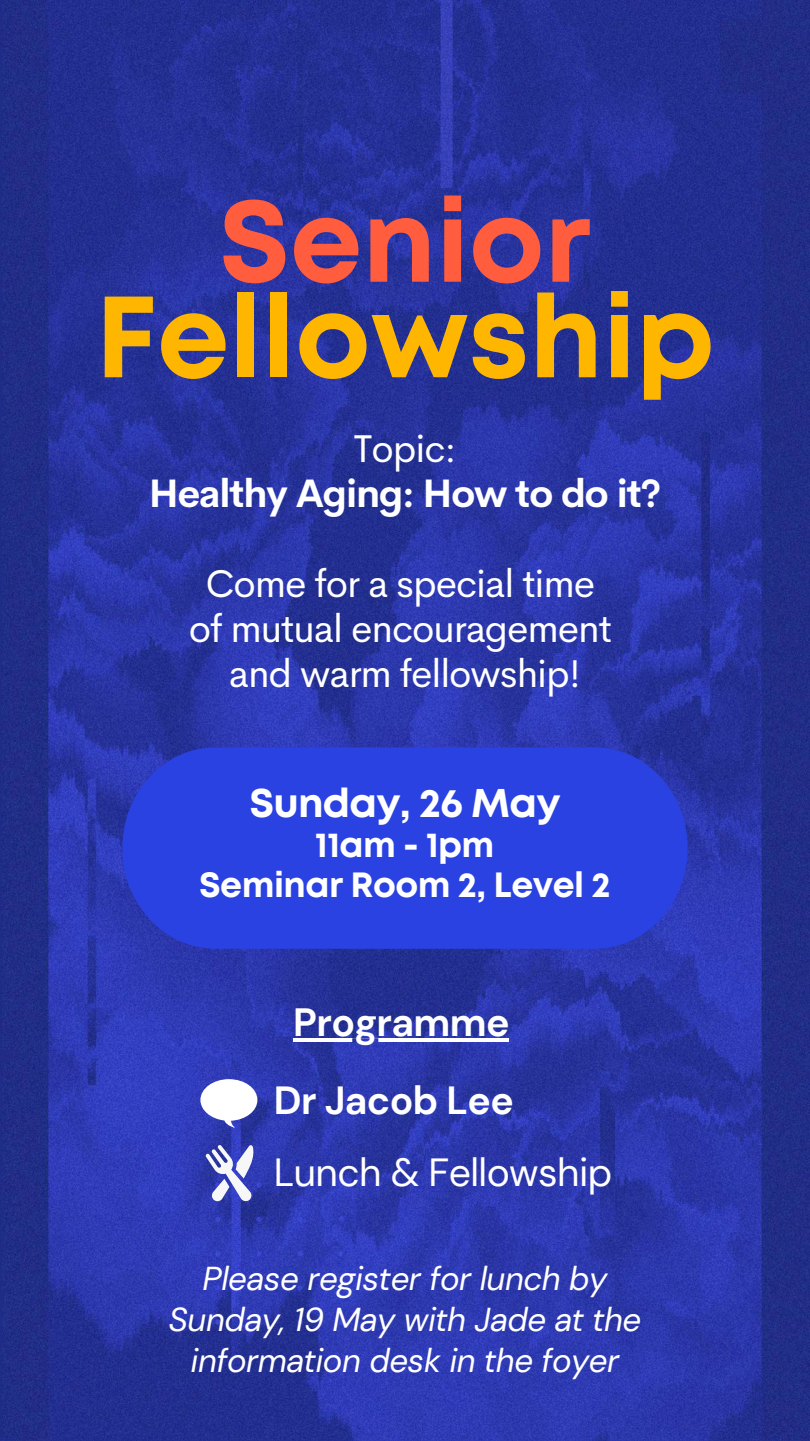
<style>
.page{position:relative;width:810px;height:1441px;background:#fff}
.page>*{position:absolute;margin:0;border:0;box-sizing:border-box;transform-origin:0 0}
.t1{font:700 115.2px "Mont";color:#ffb600}
.t2{font:700 115.2px "Mont";color:#ff5d3d}
.t3{font:700 40px "Mont";letter-spacing:-.02em;color:#fff}
.t4{font:700 39.3px "DM Sans";letter-spacing:-.015em;color:#fff}
.t5{font:39.1px "DM Sans";letter-spacing:-.015em;color:#fff}
.t6{font:700 39.1px "DM Sans";letter-spacing:-.015em;color:#fff}
.t7{font:38.9px/45px "Cerebri Sans";letter-spacing:-.03em;color:#fff;text-align:center}
.t8{font:700 38.9px "Cerebri Sans";letter-spacing:-.025em;color:#fff}
.t9{font:700 35px/39.8px "Mont";letter-spacing:-.015em;color:#fff;text-align:center}
.t10{font:italic 33px/41.2px "DM Sans";letter-spacing:-.015em;color:#fff;text-align:center}
</style>
<div class="page">
<img style="left:0;top:0;width:810px;height:1440px">
<div style="left:122px;top:747px;width:566px;height:201px;background:#2942e1;border-radius:97px"></div>
<svg style="left:205px;top:1144px;width:48px;height:57px"></svg>
<hr style="left:293px;top:1038px;width:216px;height:3px;background:#fff">
<svg style="left:200px;top:1078px;width:57px;height:49px"></svg>
<h1 class="t2" style="left:219px;top:198px;width:374px">Senior</h1>
<h1 class="t1" style="left:95px;top:293px;width:621px">Fellowship</h1>
<p class="t7" style="left:353px;top:425px;width:105px">Topic:</p>
<p class="t8" style="left:149px;top:467px;width:514px">Healthy Aging: How to do it?</p>
<p class="t7" style="left:189px;top:560px;width:425px">Come for a special time of mutual encouragement and warm fellowship!</p>
<p class="t3" style="left:249px;top:787px;width:313px">Sunday, 26 May</p>
<p class="t9" style="left:199px;top:827px;width:413px">11am - 1pm<br>Seminar Room 2, Level 2</p>
<p class="t4" style="left:293px;top:997px;width:218px">Programme</p>
<p class="t6" style="left:274px;top:1074px;width:242px">Dr Jacob Lee</p>
<p class="t5" style="left:274px;top:1146px;width:340px">Lunch &amp; Fellowship</p>
<p class="t10" style="left:169px;top:1257px;width:474px">Please register for lunch by<br>Sunday, 19 May with Jade at the information desk in the foyer</p>
</div>
